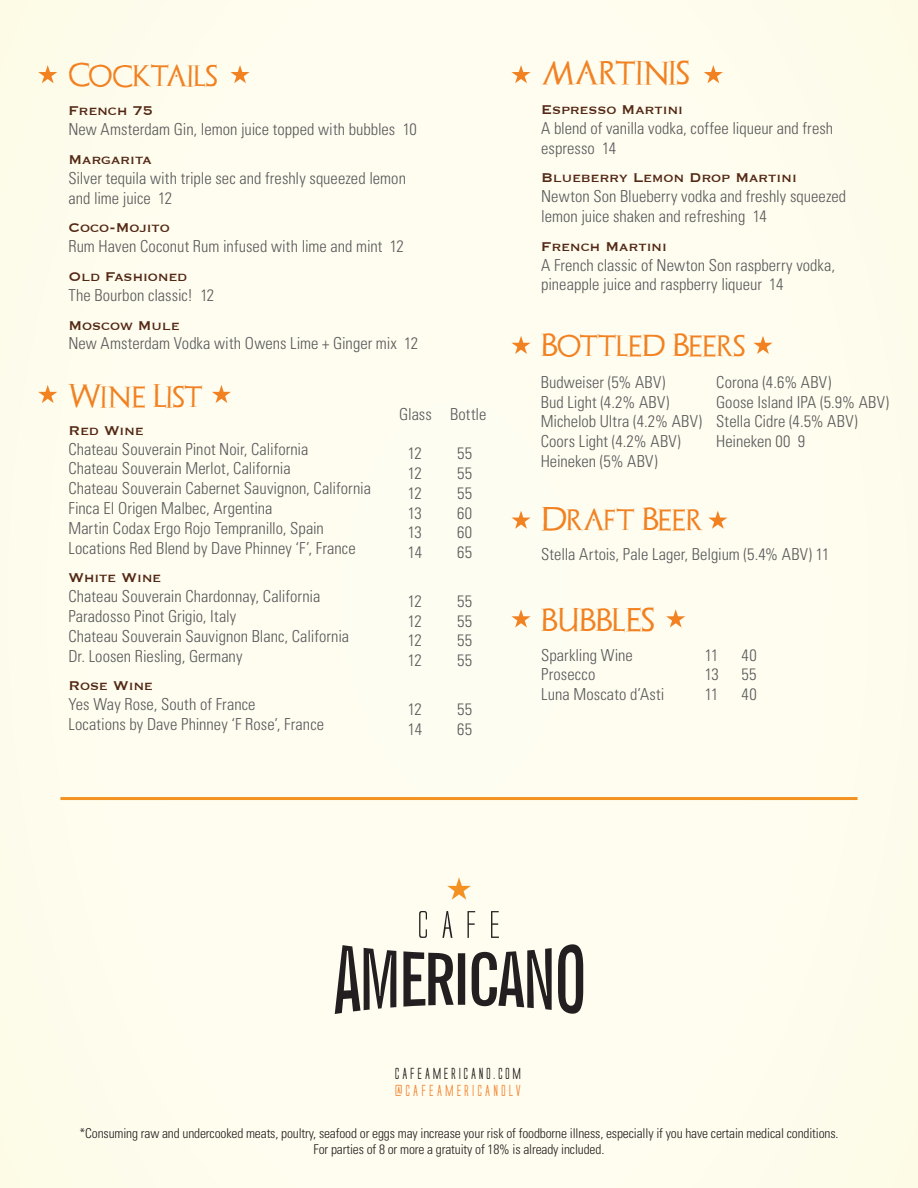
<style>
.page{position:relative;width:918px;height:1188px;background:#fefdef}
.page>*{position:absolute;margin:0;border:0;box-sizing:border-box;transform-origin:0 0}
.t1{font:25.2px "Archeologicaps";letter-spacing:-.035em;color:#f18121}
.t2{font:25.2px "Archeologicaps";color:#f18121}
.t3{font:300 condensed 16.5px/19.8px "Univers LT Std";color:#5a595b}
.t4{font:16.5px "Copperplate";letter-spacing:-.02em;color:#532714}
.t5{font:700 14.85px "Alien League";letter-spacing:.065em;color:#231f20}
.t6{font:700 14.85px "Alien League";letter-spacing:.09em;color:#f48531}
.t7{font:300 condensed 13.5px/16.5px "Univers LT Std";letter-spacing:-.01em;color:#231f20;text-align:center}
</style>
<div class="page">
<svg style="left:419px;top:911px;width:8px;height:27px"></svg>
<svg style="left:442px;top:911px;width:10px;height:27px"></svg>
<svg style="left:468px;top:911px;width:7px;height:27px"></svg>
<svg style="left:491px;top:911px;width:8px;height:27px"></svg>
<svg style="left:447px;top:877px;width:24px;height:23px"></svg>
<svg style="left:335px;top:945px;width:61px;height:69px"></svg>
<svg style="left:403px;top:951px;width:62px;height:56px"></svg>
<svg style="left:472px;top:948px;width:80px;height:62px"></svg>
<svg style="left:558px;top:944px;width:25px;height:70px"></svg>
<hr style="left:60px;top:797px;width:798px;height:3px;background:#f49221">
<svg style="left:511px;top:65px;width:20px;height:18px"></svg>
<svg style="left:704px;top:65px;width:19px;height:18px"></svg>
<svg style="left:38px;top:65px;width:19px;height:18px"></svg>
<svg style="left:230px;top:65px;width:20px;height:18px"></svg>
<svg style="left:511px;top:511px;width:20px;height:18px"></svg>
<svg style="left:708px;top:511px;width:19px;height:18px"></svg>
<svg style="left:511px;top:609px;width:20px;height:19px"></svg>
<svg style="left:666px;top:609px;width:19px;height:19px"></svg>
<svg style="left:38px;top:385px;width:19px;height:18px"></svg>
<svg style="left:212px;top:385px;width:19px;height:18px"></svg>
<svg style="left:511px;top:336px;width:20px;height:18px"></svg>
<svg style="left:753px;top:336px;width:20px;height:18px"></svg>
<h1 class="t1" style="left:68px;top:59px;width:151px">COCKTAILS</h1>
<p class="t4" style="left:68px;top:100px;width:86px">French 75</p>
<p class="t3" style="left:68px;top:120px;width:350px">New Amsterdam Gin, lemon juice topped with bubbles 10</p>
<p class="t4" style="left:68px;top:149px;width:85px">Margarita</p>
<p class="t3" style="left:68px;top:168px;width:339px">Silver tequila with triple sec and freshly squeezed lemon and lime juice 12</p>
<p class="t4" style="left:68px;top:217px;width:103px">Coco-Mojito</p>
<p class="t3" style="left:68px;top:237px;width:337px">Rum Haven Coconut Rum infused with lime and mint 12</p>
<p class="t4" style="left:68px;top:266px;width:120px">Old Fashioned</p>
<p class="t3" style="left:68px;top:285px;width:147px">The Bourbon classic! 12</p>
<p class="t4" style="left:68px;top:314px;width:113px">Moscow Mule</p>
<p class="t3" style="left:68px;top:334px;width:351px">New Amsterdam Vodka with Owens Lime + Ginger mix 12</p>
<h1 class="t1" style="left:68px;top:380px;width:135px">WINE LIST</h1>
<p class="t4" style="left:68px;top:420px;width:77px">Red Wine</p>
<p class="t3" style="left:68px;top:439px;width:304px">Chateau Souverain Pinot Noir, California<br>Chateau Souverain Merlot, California<br>Chateau Souverain Cabernet Sauvignon, California Finca El Origen Malbec, Argentina<br>Martin Codax Ergo Rojo Tempranillo, Spain Locations Red Blend by Dave Phinney ‘F’, France</p>
<p class="t4" style="left:68px;top:567px;width:95px">White Wine</p>
<p class="t3" style="left:68px;top:587px;width:282px">Chateau Souverain Chardonnay, California Paradosso Pinot Grigio, Italy<br>Chateau Souverain Sauvignon Blanc, California Dr. Loosen Riesling, Germany</p>
<p class="t4" style="left:68px;top:675px;width:86px">Rose Wine</p>
<p class="t3" style="left:68px;top:695px;width:257px">Yes Way Rose, South of France<br>Locations by Dave Phinney ‘F Rose’, France</p>
<p class="t3" style="left:399px;top:404px;width:89px">Glass Bottle</p>
<p class="t3" style="left:408px;top:444px;width:16px;text-align:justify">12<br>12<br>12<br>13<br>13<br>14</p>
<p class="t3" style="left:408px;top:591px;width:15px;text-align:justify">12<br>12<br>12<br>12</p>
<p class="t3" style="left:408px;top:699px;width:16px">12<br>14</p>
<p class="t3" style="left:457px;top:444px;width:16px;text-align:justify">55<br>55<br>55<br>60<br>60<br>65</p>
<p class="t3" style="left:457px;top:591px;width:16px;text-align:justify">55<br>55<br>55<br>55</p>
<p class="t3" style="left:457px;top:699px;width:16px">55<br>65</p>
<h1 class="t2" style="left:541px;top:58px;width:150px">MARTINIS</h1>
<p class="t4" style="left:541px;top:99px;width:144px">Espresso Martini</p>
<p class="t3" style="left:541px;top:118px;width:294px">A blend of vanilla vodka, coffee liqueur and fresh espresso 14</p>
<p class="t4" style="left:541px;top:167px;width:257px">Blueberry Lemon Drop Martini</p>
<p class="t3" style="left:541px;top:187px;width:307px">Newton Son Blueberry vodka and freshly squeezed lemon juice shaken and refreshing 14</p>
<p class="t4" style="left:541px;top:236px;width:128px">French Martini</p>
<p class="t3" style="left:541px;top:255px;width:295px">A French classic of Newton Son raspberry vodka, pineapple juice and raspberry liqueur 14</p>
<h1 class="t1" style="left:541px;top:330px;width:206px">BOTTLED BEERS</h1>
<p class="t3" style="left:541px;top:372px;width:163px">Budweiser (5% ABV)<br>Bud Light (4.2% ABV)<br>Michelob Ultra (4.2% ABV)<br>Coors Light (4.2% ABV)<br>Heineken (5% ABV)</p>
<p class="t3" style="left:716px;top:372px;width:174px">Corona (4.6% ABV)<br>Goose Island IPA (5.9% ABV)<br>Stella Cidre (4.5% ABV)<br>Heineken 00 9</p>
<h1 class="t1" style="left:541px;top:504px;width:163px">DRAFT BEER</h1>
<p class="t3" style="left:541px;top:544px;width:290px">Stella Artois, Pale Lager, Belgium (5.4% ABV) 11</p>
<h1 class="t2" style="left:541px;top:604px;width:115px">BUBBLES:</h1>
<p class="t3" style="left:541px;top:645px;width:125px">Sparkling Wine<br>Prosecco<br>Luna Moscato d’Asti</p>
<p class="t3" style="left:705px;top:645px;width:16px;text-align:justify">11<br>13<br>11</p>
<p class="t3" style="left:742px;top:645px;width:17px;text-align:justify">40<br>55<br>40</p>
<p class="t5" style="left:395px;top:1066px;width:129px">CAFEAMERICANO.COM</p>
<p class="t6" style="left:394px;top:1083px;width:130px">@CAFEAMERICANOLV</p>
<p class="t7" style="left:79px;top:1125px;width:761px">*Consuming raw and undercooked meats, poultry, seafood or eggs may increase your risk of foodborne illness, especially if you have certain medical conditions.<br>For parties of 8 or more a gratuity of 18% is already included.</p>
</div>
